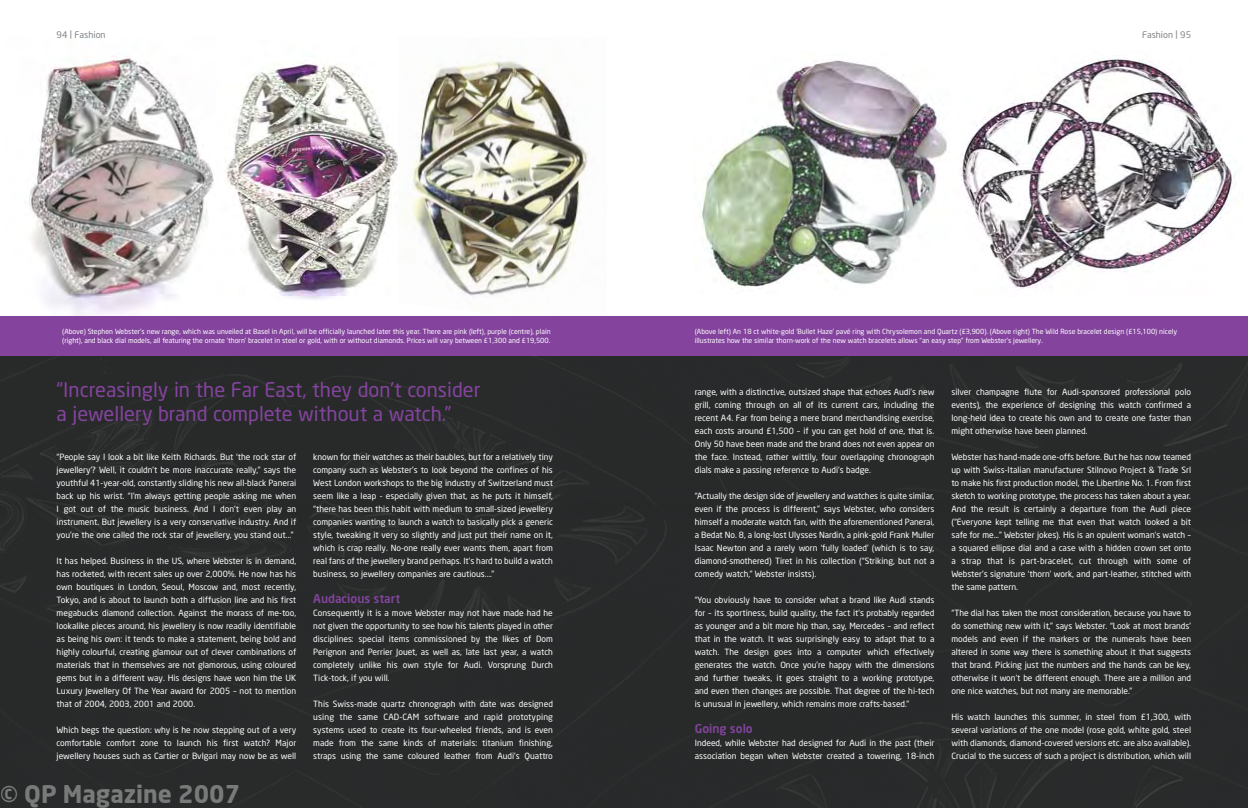
<style>
.page{position:relative;width:1248px;height:808px;background:#fff}
.page>*{position:absolute;margin:0;border:0;box-sizing:border-box;transform-origin:0 0}
.t1{font:700 24px "Neo Sans";color:rgb(255 255 255/.38)}
.t2{font:20px/24px "Neo Sans";color:#84449e}
.t3{font:500 12px "Neo Sans";color:#84449e}
.t4{font:9px "Neo Sans";color:#818284}
.t5{font:8.5px/13px "Neo Sans";color:#fff;text-align:justify}
.t6{font:7px/9px "Neo Sans";color:#fff}
</style>
<div class="page">
<div style="left:0;top:356px;width:1247px;height:452px;background:#282a2b"></div>
<img style="left:702px;top:60px;width:245px;height:231px">
<img style="left:960px;top:58px;width:277px;height:231px">
<img style="left:6px;top:56px;width:210px;height:261px">
<img style="left:225px;top:63px;width:173px;height:237px">
<img style="left:399px;top:61px;width:207px;height:256px">
<div style="left:0;top:317px;width:1247px;height:39px;background:#84449e"></div>
<p class="t4" style="left:57px;top:31px;width:50px">94 | Fashion</p>
<p class="t6" style="left:62px;top:327px;width:490px">(Above) Stephen Webster’s new range, which was unveiled at Basel in April, will be officially launched later this year. There are pink (left), purple (centre), plain (right), and black dial models, all featuring the ornate ‘thorn’ bracelet in steel or gold, with or without diamonds. Prices will vary between £1,300 and £19,500.</p>
<h2 class="t2" style="left:57px;top:379px;width:425px">“Increasingly in the Far East, they don’t consider a jewellery brand complete without a watch.”</h2>
<p class="t5" style="left:57px;top:451px;width:241px">“People say I look a bit like Keith Richards. But ‘the rock star of jewellery’? Well, it couldn’t be more inaccurate really,” says the youthful 41-year-old, constantly sliding his new all-black Panerai back up his wrist. “I’m always getting people asking me when I got out of the music business. And I don’t even play an instrument. But jewellery is a very conservative industry. And if you’re the one called the rock star of jewellery, you stand out...”</p>
<p class="t5" style="left:57px;top:555px;width:241px">It has helped. Business in the US, where Webster is in demand, has rocketed, with recent sales up over 2,000%. He now has his own boutiques in London, Seoul, Moscow and, most recently, Tokyo, and is about to launch both a diffusion line and his first megabucks diamond collection. Against the morass of me-too, lookalike pieces around, his jewellery is now readily identifiable as being his own: it tends to make a statement, being bold and highly colourful, creating glamour out of clever combinations of materials that in themselves are not glamorous, using coloured gems but in a different way. His designs have won him the UK Luxury Jewellery Of The Year award for 2005 – not to mention that of 2004, 2003, 2001 and 2000.</p>
<p class="t5" style="left:57px;top:724px;width:241px">Which begs the question: why is he now stepping out of a very comfortable comfort zone to launch his first watch? Major jewellery houses such as Cartier or Bvlgari may now be as well</p>
<h1 class="t1" style="left:0;top:778px;width:242px">© QP Magazine 2007</h1>
<p class="t5" style="left:313px;top:451px;width:241px">known for their watches as their baubles, but for a relatively tiny company such as Webster’s to look beyond the confines of his West London workshops to the big industry of Switzerland must seem like a leap - especially given that, as he puts it himself, “there has been this habit with medium to small-sized jewellery companies wanting to launch a watch to basically pick a generic style, tweaking it very so slightly and just put their name on it, which is crap really. No-one really ever wants them, apart from real fans of the jewellery brand perhaps. It’s hard to build a watch business, so jewellery companies are cautious....”</p>
<h3 class="t3" style="left:313px;top:594px;width:88px">Audacious start</h3>
<p class="t5" style="left:313px;top:607px;width:241px">Consequently it is a move Webster may not have made had he not given the opportunity to see how his talents played in other disciplines: special items commissioned by the likes of Dom Perignon and Perrier Jouet, as well as, late last year, a watch completely unlike his own style for Audi. Vorsprung Durch Tick-tock, if you will.</p>
<p class="t5" style="left:313px;top:698px;width:241px">This Swiss-made quartz chronograph with date was designed using the same CAD-CAM software and rapid prototyping systems used to create its four-wheeled friends, and is even made from the same kinds of materials: titanium finishing, straps using the same coloured leather from Audi’s Quattro</p>
<p class="t4" style="left:1141px;top:31px;width:50px">Fashion | 95</p>
<p class="t6" style="left:694px;top:327px;width:484px">(Above left) An 18 ct white-gold ‘Bullet Haze’ pavé ring with Chrysolemon and Quartz (£3,900). (Above right) The Wild Rose bracelet design (£15,100) nicely illustrates how the similar thorn-work of the new watch bracelets allows “an easy step” from Webster’s jewellery.</p>
<p class="t5" style="left:694px;top:386px;width:241px">range, with a distinctive, outsized shape that echoes Audi’s new grill, coming through on all of its current cars, including the recent A4. Far from being a mere brand merchandising exercise, each costs around £1,500 – if you can get hold of one, that is.<br>Only 50 have been made and the brand does not even appear on the face. Instead, rather wittily, four overlapping chronograph dials make a passing reference to Audi’s badge.</p>
<p class="t5" style="left:694px;top:490px;width:241px">“Actually the design side of jewellery and watches is quite similar, even if the process is different,” says Webster, who considers himself a moderate watch fan, with the aforementioned Panerai, a Bedat No. 8, a long-lost Ulysses Nardin, a pink-gold Frank Muller Isaac Newton and a rarely worn ‘fully loaded’ (which is to say, diamond-smothered) Tiret in his collection (“Striking, but not a comedy watch,” Webster insists).</p>
<p class="t5" style="left:694px;top:594px;width:241px">“You obviously have to consider what a brand like Audi stands for – its sportiness, build quality, the fact it’s probably regarded as younger and a bit more hip than, say, Mercedes – and reflect that in the watch. It was surprisingly easy to adapt that to a watch. The design goes into a computer which effectively generates the watch. Once you’re happy with the dimensions and further tweaks, it goes straight to a working prototype, and even then changes are possible. That degree of the hi-tech is unusual in jewellery, which remains more crafts-based.”</p>
<h3 class="t3" style="left:694px;top:724px;width:60px">Going solo</h3>
<p class="t5" style="left:694px;top:737px;width:241px">Indeed, while Webster had designed for Audi in the past (their association began when Webster created a towering, 18-inch</p>
<p class="t5" style="left:951px;top:386px;width:241px">silver champagne flute for Audi-sponsored professional polo events), the experience of designing this watch confirmed a long-held idea to create his own and to create one faster than might otherwise have been planned.</p>
<p class="t5" style="left:951px;top:451px;width:241px">Webster has hand-made one-offs before. But he has now teamed up with Swiss-Italian manufacturer Stilnovo Project &amp; Trade Srl to make his first production model, the Libertine No. 1. From first sketch to working prototype, the process has taken about a year.<br>And the result is certainly a departure from the Audi piece (“Everyone kept telling me that even that watch looked a bit safe for me…” Webster jokes). His is an opulent woman’s watch – a squared ellipse dial and a case with a hidden crown set onto a strap that is part-bracelet, cut through with some of Webster’s signature ‘thorn’ work, and part-leather, stitched with the same pattern.</p>
<p class="t5" style="left:951px;top:607px;width:241px">“The dial has taken the most consideration, because you have to do something new with it,” says Webster. “Look at most brands’ models and even if the markers or the numerals have been altered in some way there is something about it that suggests that brand. Picking just the numbers and the hands can be key, otherwise it won’t be different enough. There are a million and one nice watches, but not many are memorable.”</p>
<p class="t5" style="left:951px;top:711px;width:241px">His watch launches this summer, in steel from £1,300, with several variations of the one model (rose gold, white gold, steel with diamonds, diamond-covered versions etc. are also available).<br>Crucial to the success of such a project is distribution, which will</p>
</div>
